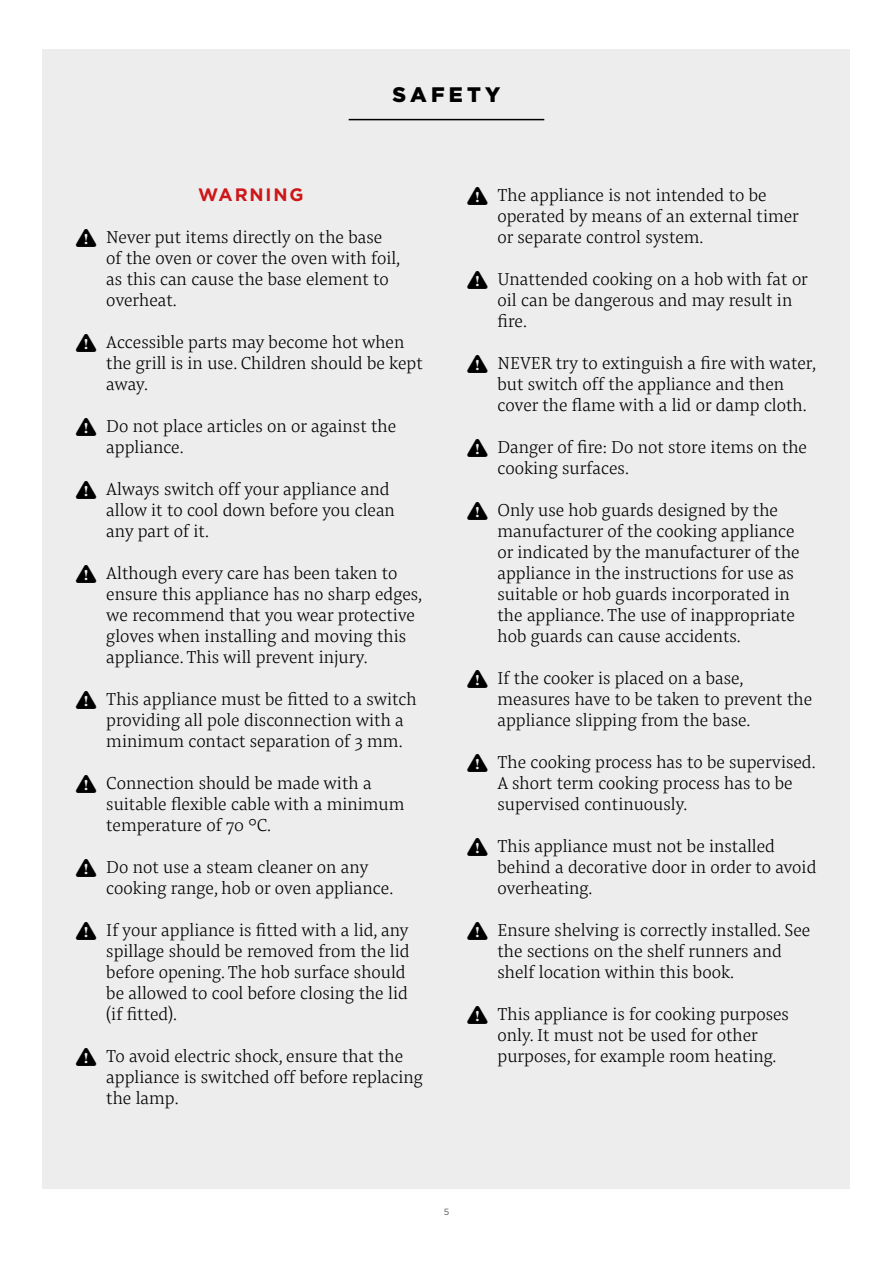
<style>
.page{position:relative;width:893px;height:1263px;background:#fff}
.page>*{position:absolute;margin:0;border:0;box-sizing:border-box;transform-origin:0 0}
.t1{font:900 21px "Gotham";letter-spacing:.2em;color:#000}
.t2{font:300 18px/21px "Pensum Pro";color:#000}
.t3{font:700 18px "Gotham";letter-spacing:.1em;color:#cd1719}
.t4{font:9px "Gotham";color:#575756}
</style>
<div class="page">
<div style="left:43px;top:49px;width:807px;height:1139px;background:#ededed"></div>
<hr style="left:349px;top:119px;width:195px;height:1px;background:#000">
<p class="t1" style="left:393px;top:80px;width:109px">SAFETY</p>
<p class="t3" style="left:198px;top:183px;width:107px">WARNING</p>
<p class="t2" style="left:106px;top:226px;width:296px">Never put items directly on the base of the oven or cover the oven with foil, as this can cause the base element to overheat.</p>
<p class="t2" style="left:106px;top:331px;width:318px">Accessible parts may become hot when the grill is in use. Children should be kept away.</p>
<p class="t2" style="left:106px;top:415px;width:291px">Do not place articles on or against the appliance.</p>
<p class="t2" style="left:106px;top:478px;width:290px">Always switch off your appliance and allow it to cool down before you clean any part of it.</p>
<p class="t2" style="left:106px;top:562px;width:318px">Although every care has been taken to ensure this appliance has no sharp edges, we recommend that you wear protective gloves when installing and moving this appliance. This will prevent injury.</p>
<p class="t2" style="left:106px;top:688px;width:312px">This appliance must be fitted to a switch providing all pole disconnection with a minimum contact separation of 3 mm.</p>
<p class="t2" style="left:106px;top:772px;width:300px">Connection should be made with a suitable flexible cable with a minimum temperature of 70 °C.</p>
<p class="t2" style="left:106px;top:856px;width:288px">Do not use a steam cleaner on any cooking range, hob or oven appliance.</p>
<p class="t2" style="left:106px;top:919px;width:305px">If your appliance is fitted with a lid, any spillage should be removed from the lid before opening. The hob surface should be allowed to cool before closing the lid (if fitted).</p>
<p class="t2" style="left:106px;top:1045px;width:318px">To avoid electric shock, ensure that the appliance is switched off before replacing the lamp.</p>
<p class="t4" style="left:444px;top:1206px;width:7px">5</p>
<p class="t2" style="left:497px;top:184px;width:303px">The appliance is not intended to be operated by means of an external timer or separate control system.</p>
<p class="t2" style="left:497px;top:268px;width:312px">Unattended cooking on a hob with fat or oil can be dangerous and may result in fire.</p>
<p class="t2" style="left:497px;top:352px;width:320px">NEVER try to extinguish a fire with water, but switch off the appliance and then cover the flame with a lid or damp cloth.</p>
<p class="t2" style="left:497px;top:436px;width:311px">Danger of fire: Do not store items on the cooking surfaces.</p>
<p class="t2" style="left:497px;top:499px;width:304px">Only use hob guards designed by the manufacturer of the cooking appliance or indicated by the manufacturer of the appliance in the instructions for use as suitable or hob guards incorporated in the appliance. The use of inappropriate hob guards can cause accidents.</p>
<p class="t2" style="left:497px;top:667px;width:316px">If the cooker is placed on a base, measures have to be taken to prevent the appliance slipping from the base.</p>
<p class="t2" style="left:497px;top:751px;width:320px">The cooking process has to be supervised.<br>A short term cooking process has to be supervised continuously.</p>
<p class="t2" style="left:497px;top:835px;width:320px">This appliance must not be installed behind a decorative door in order to avoid overheating.</p>
<p class="t2" style="left:497px;top:919px;width:314px">Ensure shelving is correctly installed. See the sections on the shelf runners and shelf location within this book.</p>
<p class="t2" style="left:497px;top:1003px;width:293px">This appliance is for cooking purposes only. It must not be used for other purposes, for example room heating.</p>
</div>
